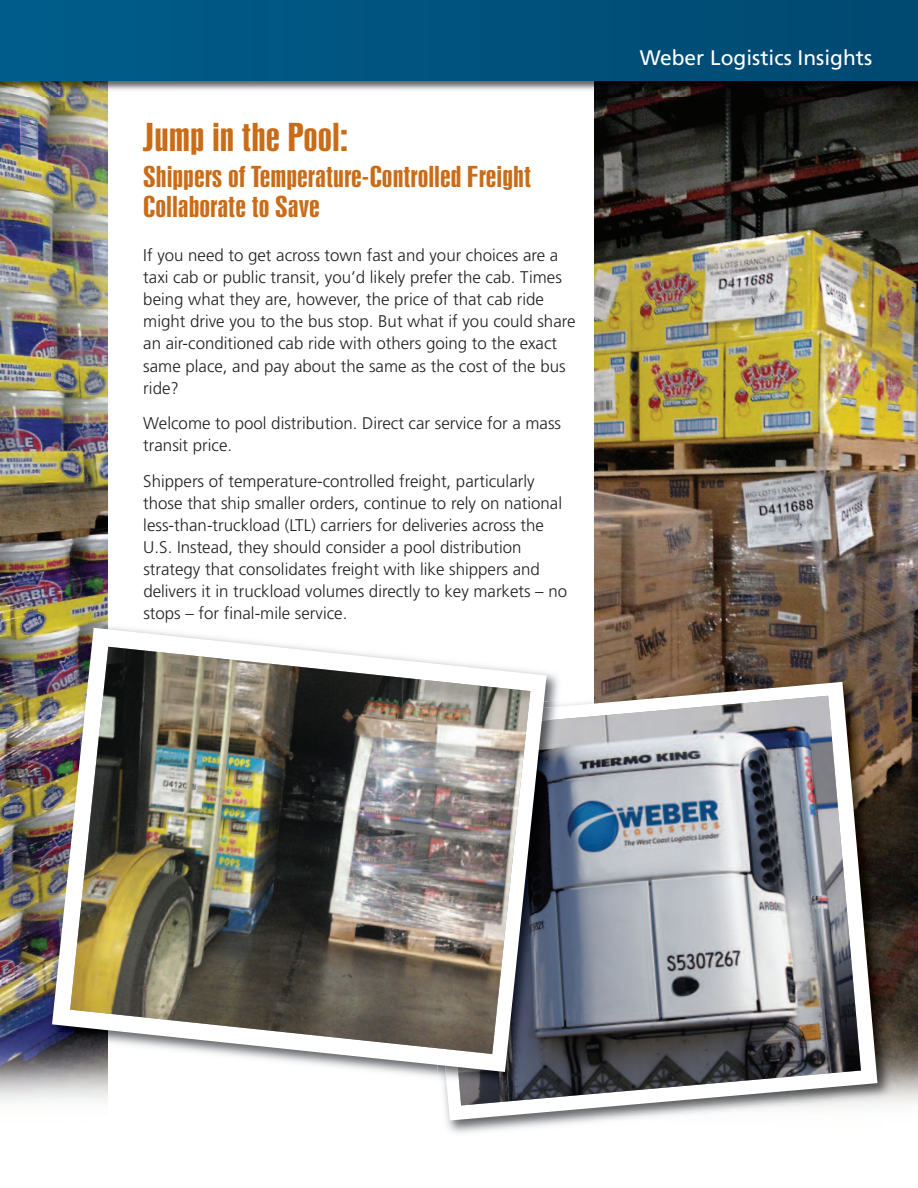
<style>
.page{position:relative;width:918px;height:1188px;background:#fff}
.page>*{position:absolute;margin:0;border:0;box-sizing:border-box;transform-origin:0 0}
.t1{font:36px "Swiss 924 BT Regular B";color:#ca6c17;scale:1.24 1}
.t2{font:27px/30px "Swiss 924 BT Regular B";color:#ca6c17;scale:1.24 1}
.t3{font:21px "Frutiger";color:#fff}
.t4{font:300 16.8px/22px "Frutiger";color:#231f20}
</style>
<div class="page">
<img style="left:594px;top:96px;width:324px;height:1007px">
<img style="left:0;top:96px;width:108px;height:1006px">
<img style="left:594px;top:81px;width:324px;height:15px">
<img style="left:0;top:81px;width:108px;height:15px">
<div style="left:0;top:0;width:918px;height:81px;background:#00537e"></div>
<img style="left:447px;top:1121px;width:147px;height:12px">
<img style="left:594px;top:674px;width:304px;height:431px">
<svg style="left:445px;top:682px;width:432px;height:439px"></svg>
<img style="left:444px;top:696px;width:417px;height:409px">
<img style="left:108px;top:627px;width:459px;height:457px">
<img style="left:44px;top:620px;width:64px;height:429px">
<img style="left:415px;top:706px;width:149px;height:380px">
<img style="left:428px;top:719px;width:134px;height:373px">
<img style="left:52px;top:628px;width:495px;height:444px">
<img style="left:70px;top:647px;width:460px;height:407px">
<h1 class="t1" style="left:143px;top:123px;width:167px">Jump in the Pool:</h1>
<h2 class="t2" style="left:143px;top:163px;width:314px">Shippers of Temperature-Controlled Freight<br>Collaborate to Save</h2>
<p class="t4" style="left:143px;top:246px;width:434px">If you need to get across town fast and your choices are a taxi cab or public transit, you’d likely prefer the cab. Times being what they are, however, the price of that cab ride might drive you to the bus stop. But what if you could share an air-conditioned cab ride with others going to the exact same place, and pay about the same as the cost of the bus ride?</p>
<p class="t4" style="left:143px;top:414px;width:419px">Welcome to pool distribution. Direct car service for a mass transit price.</p>
<p class="t4" style="left:143px;top:471px;width:425px">Shippers of temperature-controlled freight, particularly those that ship smaller orders, continue to rely on national less-than-truckload (LTL) carriers for deliveries across the U.S. Instead, they should consider a pool distribution strategy that consolidates freight with like shippers and delivers it in truckload volumes directly to key markets – no stops – for final-mile service.</p>
<p class="t3" style="left:640px;top:50px;width:234px">Weber Logistics Insights</p>
</div>
